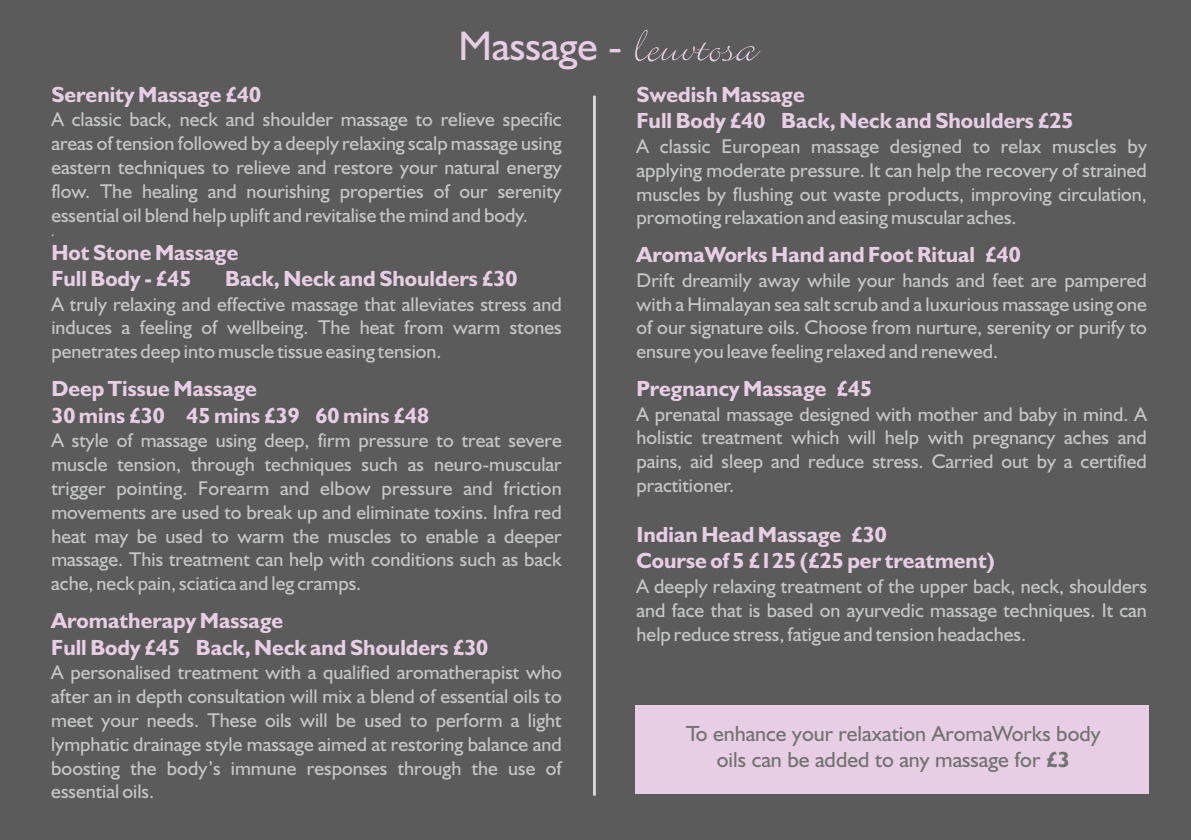
<style>
.page{position:relative;width:1191px;height:840px;background:#fff}
.page>*{position:absolute;margin:0;border:0;box-sizing:border-box;transform-origin:0 0}
.t1{font:41.4px "Humanist 521 BT";color:#e8cee5}
.t2{font:700 22px/26.4px "Humanist 521 BT";color:#e8cee5}
.t3{font:22px/26.4px "Humanist 521 BT";color:#727271;text-align:center}
.t4{font:20px/23.8px "Humanist 521 BT";color:#c5c6c6;text-align:justify}
.t5{font:700 10px "Humanist 521 BT";color:#c5c6c6}
.s1{font-family:"Bickley Script";font-size:57px}
.s2{font-weight:700}
</style>
<div class="page">
<div style="left:0;top:0;width:1191px;height:839px;background:#5b5b5b"></div>
<hr style="left:593px;top:96px;width:3px;height:699px;background:#d9dada">
<div style="left:635px;top:704px;width:513px;height:89px;background:#e8cee5"></div>
<h1 class="t1" style="left:458px;top:29px;width:300px">Massage - <span class="s1">leuvtosa</span></h1>
<p class="t2" style="left:51px;top:83px;width:211px">Serenity Massage £40</p>
<p class="t4" style="left:51px;top:109px;width:512px">A classic back, neck and shoulder massage to relieve specific areas of tension followed by a deeply relaxing scalp massage using eastern techniques to relieve and restore your natural energy flow. The healing and nourishing properties of our serenity essential oil blend help uplift and revitalise the mind and body.</p>
<p class="t5" style="left:51px;top:228px;width:4px">.</p>
<p class="t2" style="left:51px;top:241px;width:188px">Hot Stone Massage<br>Full Body - £45</p>
<p class="t2" style="left:225px;top:267px;width:294px">Back, Neck and Shoulders £30</p>
<p class="t4" style="left:51px;top:293px;width:512px">A truly relaxing and effective massage that alleviates stress and induces a feeling of wellbeing. The heat from warm stones penetrates deep into muscle tissue easing tension.</p>
<p class="t2" style="left:51px;top:377px;width:379px">Deep Tissue Massage<br>30 mins £30 45 mins £39 60 mins £48</p>
<p class="t4" style="left:51px;top:429px;width:512px">A style of massage using deep, firm pressure to treat severe muscle tension, through techniques such as neuro-muscular trigger pointing. Forearm and elbow pressure and friction movements are used to break up and eliminate toxins. Infra red heat may be used to warm the muscles to enable a deeper massage. This treatment can help with conditions such as back ache, neck pain, sciatica and leg cramps.</p>
<p class="t2" style="left:51px;top:609px;width:438px">Aromatherapy Massage<br>Full Body £45 Back, Neck and Shoulders £30</p>
<p class="t4" style="left:51px;top:661px;width:512px">A personalised treatment with a qualified aromatherapist who after an in depth consultation will mix a blend of essential oils to meet your needs. These oils will be used to perform a light lymphatic drainage style massage aimed at restoring balance and boosting the body’s immune responses through the use of essential oils.</p>
<p class="t2" style="left:636px;top:83px;width:438px">Swedish Massage<br>Full Body £40 Back, Neck and Shoulders £25</p>
<p class="t4" style="left:636px;top:135px;width:512px">A classic European massage designed to relax muscles by applying moderate pressure. It can help the recovery of strained muscles by flushing out waste products, improving circulation, promoting relaxation and easing muscular aches.</p>
<p class="t2" style="left:636px;top:243px;width:386px">AromaWorks Hand and Foot Ritual £40</p>
<p class="t4" style="left:636px;top:269px;width:512px">Drift dreamily away while your hands and feet are pampered with a Himalayan sea salt scrub and a luxurious massage using one of our signature oils. Choose from nurture, serenity or purify to ensure you leave feeling relaxed and renewed.</p>
<p class="t2" style="left:636px;top:377px;width:237px">Pregnancy Massage £45</p>
<p class="t4" style="left:636px;top:403px;width:512px">A prenatal massage designed with mother and baby in mind. A holistic treatment which will help with pregnancy aches and pains, aid sleep and reduce stress. Carried out by a certified practitioner.</p>
<p class="t2" style="left:636px;top:523px;width:360px">Indian Head Massage £30<br>Course of 5 £125 (£25 per treatment)</p>
<p class="t4" style="left:636px;top:575px;width:512px">A deeply relaxing treatment of the upper back, neck, shoulders and face that is based on ayurvedic massage techniques. It can help reduce stress, fatigue and tension headaches.</p>
<p class="t3" style="left:686px;top:721px;width:416px">To enhance your relaxation AromaWorks body oils can be added to any massage for <span class="s2">£3</span></p>
</div>
